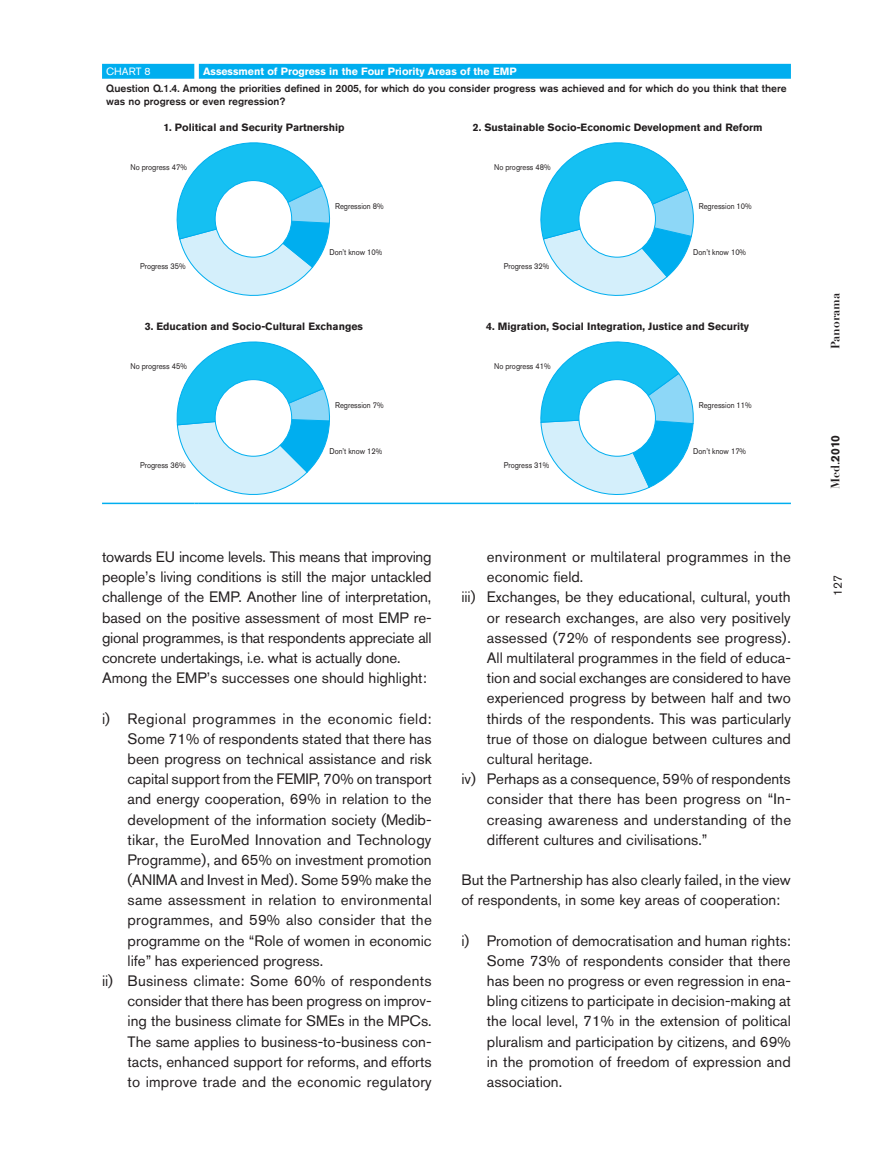
<style>
.page{position:relative;width:893px;height:1149px;background:#fff}
.page>*{position:absolute;margin:0;border:0;box-sizing:border-box;transform-origin:0 0}
.t1{font:15px/20.2px "Akzidenz Grotesk BQ";color:#231f20}
.t2{font:15px "Akzidenz Grotesk BQ";letter-spacing:.025em;color:#231f20}
.t3{font:700 12px "Didot LH";color:#231f20}
.t4{font:12px "Akzidenz Grotesk BQ";color:#231f20}
.t5{font:700 10.5px "Akzidenz Grotesk BQ";color:#231f20}
.t6{font:500 10.5px/12.6px "Akzidenz Grotesk BQ";color:#231f20}
.t7{font:700 10.5px "Akzidenz Grotesk BQ";color:#fff}
.t8{font:10.5px "Akzidenz Grotesk BQ";color:#fff}
.t9{font:8.25px "Akzidenz Grotesk BQ";color:#231f20;scale:.9 1}
.s1{font-family:"Akzidenz Grotesk BQ"}
</style>
<div class="page">
<svg style="left:102px;top:64px;width:689px;height:15px;background:#06afef"></svg>
<hr style="left:102px;top:502px;width:92px;height:2px;background:#00aeef">
<hr style="left:199px;top:502px;width:592px;height:2px;background:#00aeef">
<svg style="left:176px;top:142px;width:154px;height:154px"></svg>
<div style="left:215px;top:180px;width:77px;height:77px;background:#fff;border-radius:50%"></div>
<div style="left:215px;top:180px;width:77px;height:77px;border:1px solid #00aeef;border-radius:50%"></div>
<svg style="left:540px;top:142px;width:154px;height:154px"></svg>
<div style="left:579px;top:180px;width:76px;height:77px;background:#fff;border-radius:50%"></div>
<div style="left:578px;top:180px;width:78px;height:77px;border:1px solid #00aeef;border-radius:50%"></div>
<svg style="left:176px;top:341px;width:154px;height:153px"></svg>
<div style="left:215px;top:379px;width:77px;height:77px;background:#fff;border-radius:50%"></div>
<div style="left:215px;top:379px;width:77px;height:77px;border:1px solid #00aeef;border-radius:50%"></div>
<svg style="left:540px;top:341px;width:154px;height:153px"></svg>
<div style="left:579px;top:379px;width:76px;height:77px;background:#fff;border-radius:50%"></div>
<div style="left:578px;top:379px;width:78px;height:77px;border:1px solid #00aeef;border-radius:50%"></div>
<p class="t8" style="left:106px;top:65px;width:46px">CHART 8</p>
<p class="t7" style="left:203px;top:66px;width:315px">Assessment of Progress in the Four Priority Areas of the EMP</p>
<p class="t6" style="left:106px;top:82px;width:682px">Question Q.1.4. Among the priorities defined in 2005, for which do you consider progress was achieved and for which do you think that there was no progress or even regression?</p>
<p class="t5" style="left:163px;top:121px;width:183px">1. Political and Security Partnership</p>
<p class="t5" style="left:473px;top:121px;width:291px">2. Sustainable Socio-Economic Development and Reform</p>
<p class="t9" style="left:130px;top:162px;width:64px">No progress 47%</p>
<p class="t9" style="left:494px;top:162px;width:64px">No progress 48%</p>
<p class="t9" style="left:335px;top:201px;width:56px">Regression 8%</p>
<p class="t9" style="left:699px;top:201px;width:60px">Regression 10%</p>
<p class="t9" style="left:329px;top:247px;width:60px">Don’t know 10%</p>
<p class="t9" style="left:693px;top:247px;width:60px">Don’t know 10%</p>
<p class="t9" style="left:140px;top:261px;width:52px">Progress 35%</p>
<p class="t9" style="left:504px;top:261px;width:52px">Progress 32%</p>
<p class="t5" style="left:145px;top:320px;width:220px">3. Education and Socio-Cultural Exchanges</p>
<p class="t5" style="left:486px;top:320px;width:264px">4. Migration, Social Integration, Justice and Security</p>
<p class="t9" style="left:130px;top:361px;width:64px">No progress 45%</p>
<p class="t9" style="left:494px;top:361px;width:64px">No progress 41%</p>
<p class="t9" style="left:335px;top:400px;width:56px">Regression 7%</p>
<p class="t9" style="left:699px;top:400px;width:60px">Regression 11%</p>
<p class="t9" style="left:329px;top:446px;width:60px">Don’t know 12%</p>
<p class="t9" style="left:693px;top:446px;width:60px">Don’t know 17%</p>
<p class="t9" style="left:140px;top:460px;width:52px">Progress 36%</p>
<p class="t9" style="left:504px;top:460px;width:52px">Progress 31%</p>
<p class="t1" style="left:102px;top:546px;width:331px">towards EU income levels. This means that improving people’s living conditions is still the major untackled challenge of the EMP. Another line of interpretation, based on the positive assessment of most EMP re&shy;gional programmes, is that respondents appreciate all concrete undertakings, i.e. what is actually done.<br>Among the EMP’s successes one should highlight:</p>
<p class="t2" style="left:102px;top:709px;width:331px">i) Regional programmes in the economic field:</p>
<p class="t1" style="left:128px;top:728px;width:306px">Some 71% of respondents stated that there has</p>
<p class="t1" style="left:128px;top:748px;width:306px">been progress on technical assistance and risk</p>
<p class="t1" style="left:128px;top:768px;width:306px">capital support from the FEMIP, 70% on transport</p>
<p class="t1" style="left:128px;top:788px;width:306px">and energy cooperation, 69% in relation to the</p>
<p class="t1" style="left:128px;top:808px;width:306px">development of the information society (Medib-</p>
<p class="t1" style="left:128px;top:829px;width:305px">tikar, the EuroMed Innovation and Technology</p>
<p class="t1" style="left:128px;top:849px;width:306px">Programme), and 65% on investment promotion</p>
<p class="t1" style="left:128px;top:869px;width:305px">(ANIMA and Invest in Med). Some 59% make the</p>
<p class="t1" style="left:128px;top:889px;width:306px">same assessment in relation to environmental</p>
<p class="t1" style="left:128px;top:909px;width:306px">programmes, and 59% also consider that the</p>
<p class="t1" style="left:128px;top:929px;width:306px">programme on the “Role of women in economic</p>
<p class="t1" style="left:128px;top:950px;width:197px">life” has experienced progress.</p>
<p class="t1" style="left:102px;top:970px;width:331px">ii) Business climate: Some 60% of respondents</p>
<p class="t1" style="left:128px;top:990px;width:306px">consider that there has been progress on improv-</p>
<p class="t1" style="left:128px;top:1010px;width:306px">ing the business climate for SMEs in the MPCs.</p>
<p class="t1" style="left:128px;top:1030px;width:306px">The same applies to business-to-business con-</p>
<p class="t1" style="left:128px;top:1050px;width:305px">tacts, enhanced support for reforms, and efforts</p>
<p class="t1" style="left:128px;top:1071px;width:306px">to improve trade and the economic regulatory</p>
<p class="t1" style="left:487px;top:546px;width:306px">environment or multilateral programmes in the</p>
<p class="t1" style="left:487px;top:566px;width:98px">economic field.</p>
<p class="t1" style="left:461px;top:586px;width:331px">iii) Exchanges, be they educational, cultural, youth</p>
<p class="t1" style="left:487px;top:607px;width:305px">or research exchanges, are also very positively</p>
<p class="t1" style="left:487px;top:627px;width:306px">assessed (72% of respondents see progress).</p>
<p class="t1" style="left:487px;top:647px;width:305px">All multilateral programmes in the field of educa-</p>
<p class="t1" style="left:487px;top:667px;width:306px">tion and social exchanges are considered to have</p>
<p class="t1" style="left:487px;top:687px;width:305px">experienced progress by between half and two</p>
<p class="t1" style="left:487px;top:708px;width:306px">thirds of the respondents. This was particularly</p>
<p class="t1" style="left:487px;top:728px;width:306px">true of those on dialogue between cultures and</p>
<p class="t1" style="left:487px;top:748px;width:107px">cultural heritage.</p>
<p class="t1" style="left:461px;top:768px;width:331px">iv) Perhaps as a consequence, 59% of respondents</p>
<p class="t1" style="left:487px;top:788px;width:306px">consider that there has been progress on “In-</p>
<p class="t1" style="left:487px;top:808px;width:306px">creasing awareness and understanding of the</p>
<p class="t1" style="left:487px;top:829px;width:222px">different cultures and civilisations.”</p>
<p class="t1" style="left:461px;top:869px;width:331px">But the Partnership has also clearly failed, in the view of respondents, in some key areas of cooperation:</p>
<p class="t1" style="left:487px;top:929px;width:306px;text-align:justify;text-indent:-26px">i) Promotion of democratisation and human rights:<br>Some 73% of respondents consider that there has been no progress or even regression in ena&shy;bling citizens to participate in decision-making at the local level, 71% in the extension of political pluralism and participation by citizens, and 69% in the promotion of freedom of expression and association.</p>
<p class="t3" style="left:828px;top:349px;width:58px;rotate:-90deg">Panorama</p>
<p class="t3" style="left:828px;top:489px;width:56px;rotate:-90deg">Med.<span class="s1">2010</span></p>
<p class="t4" style="left:831px;top:595px;width:22px;rotate:-90deg">127</p>
</div>
